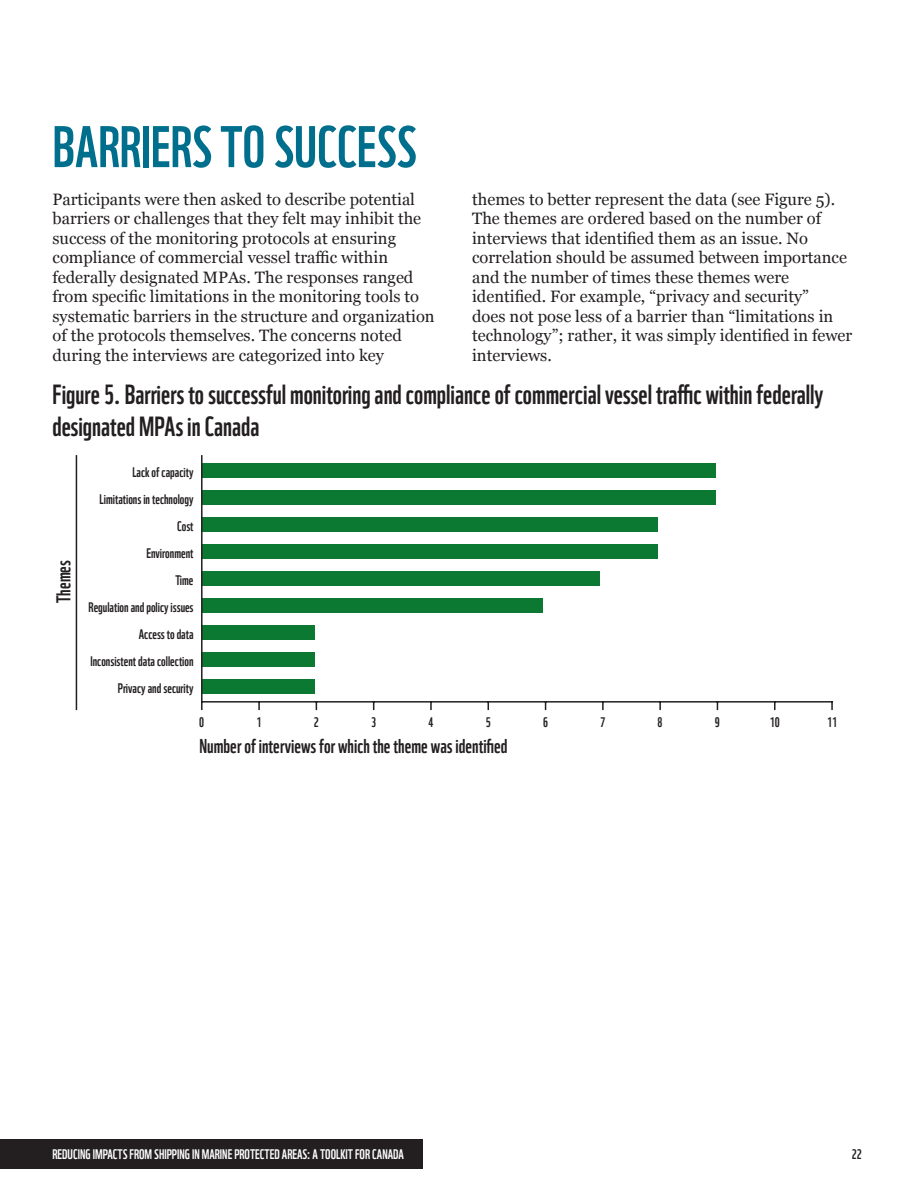
<style>
.page{position:relative;width:918px;height:1188px;background:#fff}
.page>*{position:absolute;margin:0;border:0;box-sizing:border-box;transform-origin:0 0}
.t1{font:57px "WWF";color:#006f8d}
.t2{font:27px/31.5px "WWF";color:#231f20}
.t3{font:19.5px "WWF";color:#231f20}
.t4{font:16.5px/19.5px "Georgia";color:#231f20}
.t5{font:13.5px/27px "WWF";color:#231f20;text-align:right}
.t6{font:13.5px "WWF";color:#fff}
</style>
<div class="page">
<div style="left:0;top:1139px;width:423px;height:30px;background:#231f20"></div>
<div style="left:202px;top:463px;width:514px;height:15px;background:#0b7931"></div>
<div style="left:202px;top:490px;width:514px;height:15px;background:#0b7931"></div>
<div style="left:202px;top:517px;width:456px;height:15px;background:#0b7931"></div>
<div style="left:202px;top:544px;width:456px;height:15px;background:#0b7931"></div>
<div style="left:202px;top:571px;width:398px;height:15px;background:#0b7931"></div>
<div style="left:202px;top:598px;width:341px;height:15px;background:#0b7931"></div>
<div style="left:202px;top:625px;width:113px;height:15px;background:#0b7931"></div>
<div style="left:202px;top:652px;width:113px;height:15px;background:#0b7931"></div>
<div style="left:202px;top:679px;width:113px;height:15px;background:#0b7931"></div>
<hr style="left:201px;top:456px;width:2px;height:253px;background:#231f20">
<hr style="left:76px;top:456px;width:1px;height:253px;background:#231f20">
<svg style="left:831px;top:702px;width:2px;height:7px"></svg>
<svg style="left:774px;top:703px;width:2px;height:6px"></svg>
<svg style="left:659px;top:703px;width:2px;height:6px"></svg>
<svg style="left:602px;top:703px;width:2px;height:6px"></svg>
<svg style="left:430px;top:703px;width:2px;height:6px"></svg>
<svg style="left:258px;top:703px;width:2px;height:6px"></svg>
<hr style="left:202px;top:701px;width:630px;height:2px;background:#231f20">
<h1 class="t1" style="left:53px;top:102px;width:366px">BARRIERS TO SUCCESS</h1>
<p class="t4" style="left:53px;top:189px;width:384px">Participants were then asked to describe potential barriers or challenges that they felt may inhibit the success of the monitoring protocols at ensuring compliance of commercial vessel traffic within federally designated MPAs. The responses ranged from specific limitations in the monitoring tools to systematic barriers in the structure and organization of the protocols themselves. The concerns noted during the interviews are categorized into key</p>
<p class="t4" style="left:472px;top:189px;width:382px">themes to better represent the data (see Figure 5).<br>The themes are ordered based on the number of interviews that identified them as an issue. No correlation should be assumed between importance and the number of times these themes were identified. For example, “privacy and security”<br>does not pose less of a barrier than “limitations in technology”; rather, it was simply identified in fewer interviews.</p>
<h2 class="t2" style="left:53px;top:376px;width:773px">Figure 5. Barriers to successful monitoring and compliance of commercial vessel traffic within federally designated MPAs in Canada</h2>
<p class="t5" style="left:132px;top:457px;width:63px">Lack of capacity</p>
<p class="t3" style="left:48px;top:603px;width:44px;rotate:-90deg">Themes</p>
<p class="t5" style="left:89px;top:484px;width:106px">Limitations in technology<br>Cost<br>Environment<br>Time<br>Regulation and policy issues<br>Access to data<br>Inconsistent data collection<br>Privacy and security</p>
<p class="t5" style="left:199px;top:708px;width:6px">0</p>
<p class="t5" style="left:257px;top:708px;width:6px">1</p>
<p class="t5" style="left:314px;top:708px;width:6px">2</p>
<p class="t5" style="left:371px;top:708px;width:6px">3</p>
<p class="t5" style="left:428px;top:708px;width:6px">4</p>
<p class="t5" style="left:486px;top:708px;width:6px">5</p>
<p class="t5" style="left:543px;top:708px;width:6px">6</p>
<p class="t5" style="left:600px;top:708px;width:6px">7</p>
<p class="t5" style="left:658px;top:708px;width:6px">8</p>
<p class="t5" style="left:715px;top:708px;width:6px">9</p>
<p class="t5" style="left:770px;top:708px;width:11px">10</p>
<p class="t5" style="left:827px;top:708px;width:11px">11</p>
<p class="t3" style="left:200px;top:731px;width:310px">Number of interviews for which the theme was identified</p>
<p class="t6" style="left:53px;top:1144px;width:353px">REDUCING IMPACTS FROM SHIPPING IN MARINE PROTECTED AREAS: A TOOLKIT FOR CANADA</p>
<p class="t5" style="left:852px;top:1140px;width:11px">22</p>
</div>
